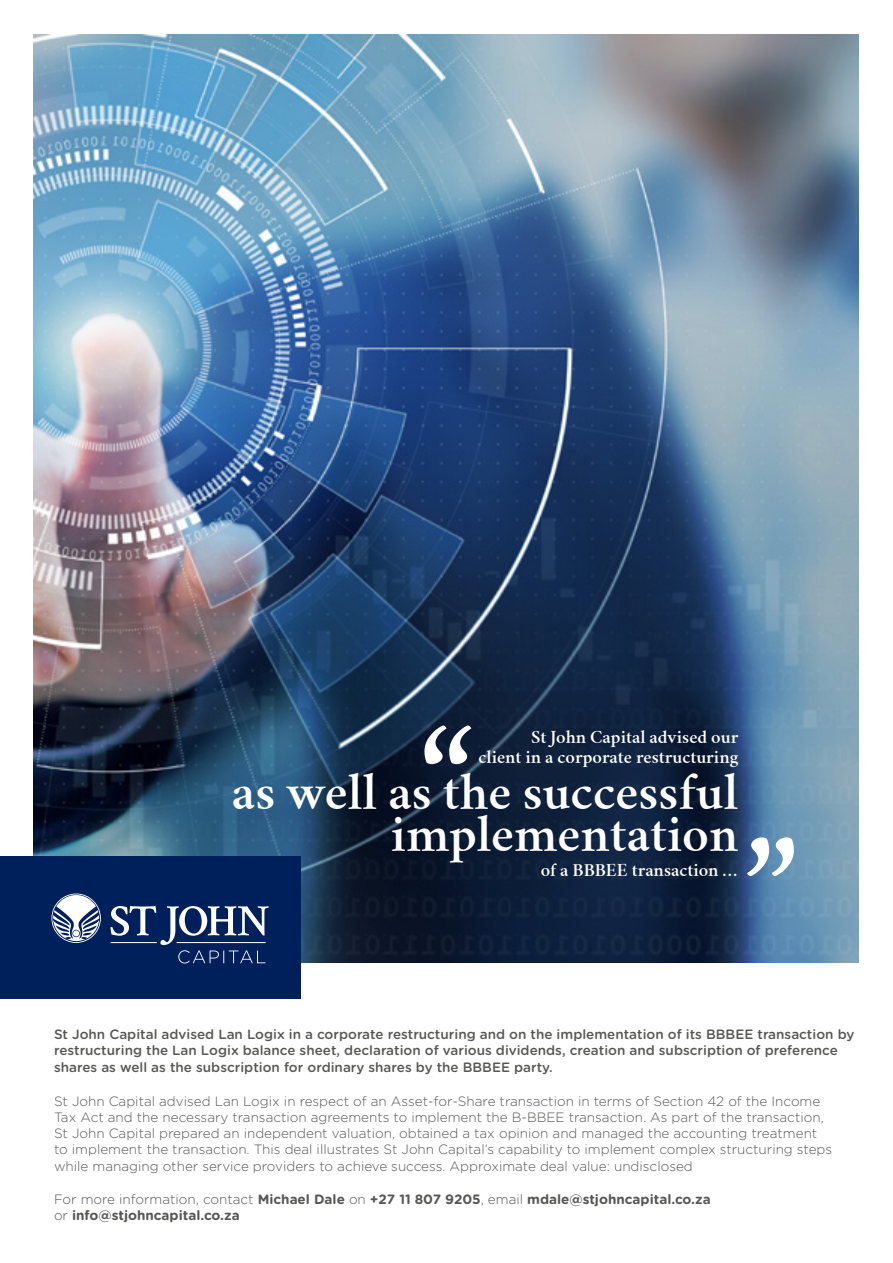
<style>
.page{position:relative;width:893px;height:1263px;background:#fff}
.page>*{position:absolute;margin:0;border:0;box-sizing:border-box;transform-origin:0 0}
.t1{font:600 152.25px "Crimson Text";color:#fff}
.t2{font:600 46.5px/42px "Crimson Text";color:#fff;text-align:right}
.t3{font:600 16.5px/19.5px "Crimson Text";color:#fff;text-align:right}
.t4{font:300 13.5px/16.2px "Gotham Rounded";color:#575756}
.t5{font:500 13.5px/16.2px "Gotham Rounded";color:#575756}
.t6{font:700 13.5px/16.2px "Gotham Rounded";color:#575756}
.s1{font-weight:300}
</style>
<div class="page">
<img style="left:33px;top:34px;width:825px;height:929px">
<div style="left:0;top:856px;width:301px;height:142px;background:#00205c"></div>
<svg style="left:111px;top:906px;width:158px;height:57px"></svg>
<hr style="left:111px;top:942px;width:46px;height:1px;background:#fff">
<hr style="left:177px;top:942px;width:88px;height:1px;background:#fff">
<svg style="left:51px;top:893px;width:50px;height:50px"></svg>
<h1 class="t1" style="left:418px;top:698px;width:57px">“</h1>
<p class="t3" style="left:478px;top:728px;width:261px">St John Capital advised our<br>client in a corporate restructuring</p>
<h2 class="t2" style="left:232px;top:771px;width:508px">as well as the successful implementation</h2>
<p class="t3" style="left:541px;top:860px;width:199px">of a BBBEE transaction …</p>
<h1 class="t1" style="left:744px;top:810px;width:57px">”</h1>
<p class="t5" style="left:54px;top:1026px;width:802px">St John Capital advised Lan Logix in a corporate restructuring and on the implementation of its BBBEE transaction by restructuring the Lan Logix balance sheet, declaration of various dividends, creation and subscription of preference shares as well as the subscription for ordinary shares by the BBBEE party.</p>
<p class="t4" style="left:54px;top:1092px;width:780px">St John Capital advised Lan Logix in respect of an Asset-for-Share transaction in terms of Section 42 of the Income Tax Act and the necessary transaction agreements to implement the B-BBEE transaction. As part of the transaction, St John Capital prepared an independent valuation, obtained a tax opinion and managed the accounting treatment to implement the transaction. This deal illustrates St John Capital’s capability to implement complex structuring steps while managing other service providers to achieve success. Approximate deal value: undisclosed</p>
<p class="t6" style="left:54px;top:1191px;width:658px"><span class="s1">For more information, contact</span> Michael Dale <span class="s1">on</span> +27 11 807 9205<span class="s1">, email</span> mdale@stjohncapital.co.za <span class="s1">or</span> info@stjohncapital.co.za</p>
</div>
